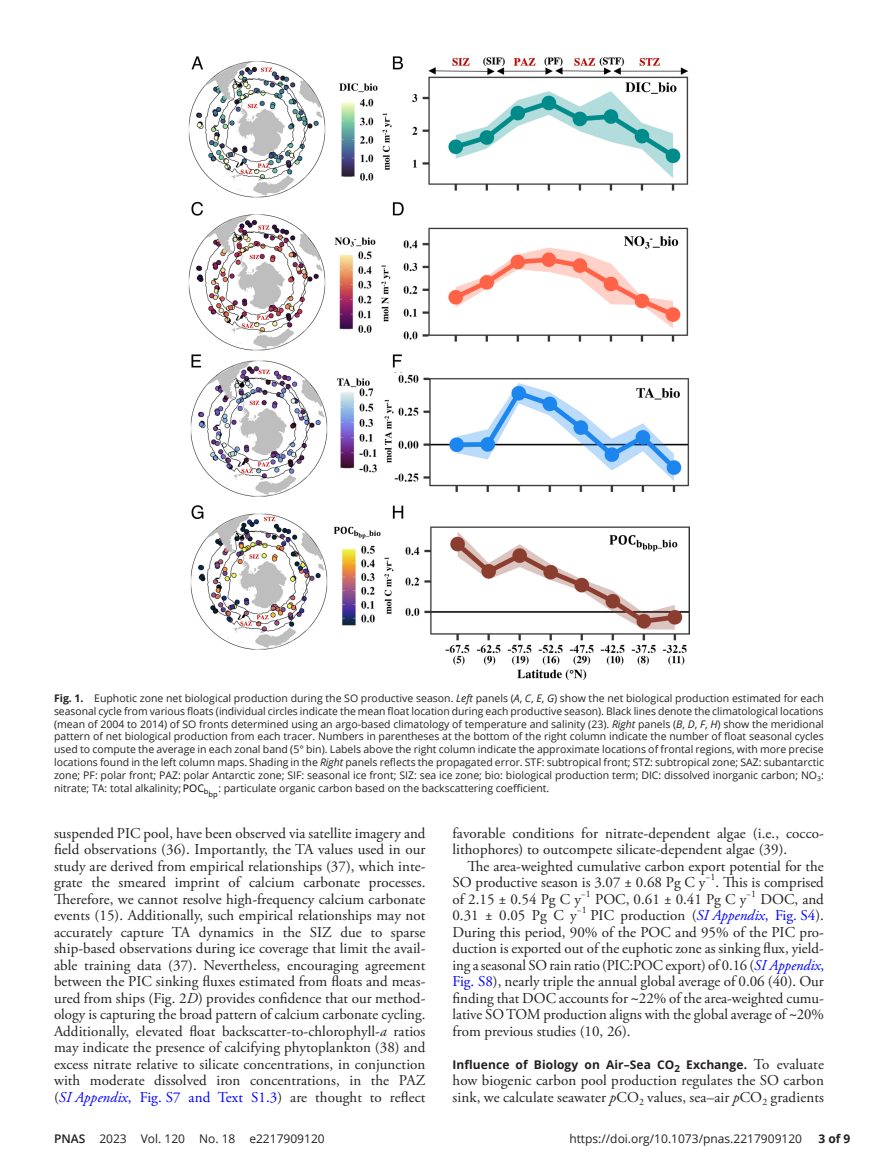
<style>
.page{position:relative;width:878px;height:1175px;background:#fff}
.page>*{position:absolute;margin:0;border:0;box-sizing:border-box;transform-origin:0 0}
.t1{font:15px/16.5px "Adobe Garamond Pro";letter-spacing:.005em;color:#231f20}
.t2{font:12px "Open Sans";color:#231f20}
.t3{font:700 12px "Open Sans";letter-spacing:.005em;color:#231f20}
.t4{font:10.5px/12.8px "Open Sans";color:#231f20;text-align:justify}
.t5{font:10.05px "Adobe Garamond Pro";color:#231f20}
.s1{font-weight:700}
.s2{font-style:italic}
.s3{color:#000}
.s4{font-style:italic;color:#00f}
.s5{color:#00f}
.s6{font-family:"STIX"}
.s7{font-family:"Adobe Garamond Pro";font-weight:400;font-size:15px}
.s8{font-weight:600}
</style>
<div class="page">
<img style="left:189px;top:56px;width:500px;height:624px">
<p class="t4" style="left:54px;top:691px;width:771px"><span class="s1">Fig. 1.</span> Euphotic zone net biological production during the SO productive season. <span class="s2">Left</span> panels (<span class="s2">A</span>, <span class="s2">C</span>, <span class="s2">E</span>, <span class="s2">G</span>) show the net biological production estimated for each seasonal cycle from various floats (individual circles indicate the mean float location during each productive season). Black lines denote the climatological locations (mean of 2004 to 2014) of SO fronts determined using an argo-based climatology of temperature and salinity (23). <span class="s2">Right</span> panels (<span class="s2">B</span>, <span class="s2">D</span>, <span class="s2">F</span>, <span class="s2">H</span>) show the meridional pattern of net biological production from each tracer. Numbers in parentheses at the bottom of the right column indicate the number of float seasonal cycles used to compute the average in each zonal band (5° bin). Labels above the right column indicate the approximate locations of frontal regions, with more precise locations found in the left column maps. Shading in the <span class="s2">Right</span> panels reflects the propagated error. STF: subtropical front; STZ: subtropical zone; SAZ: subantarctic zone; PF: polar front; PAZ: polar Antarctic zone; SIF: seasonal ice front; SIZ: sea ice zone; bio: biological production term; DIC: dissolved inorganic carbon; NO<sub>3</sub>: nitrate; TA: total alkalinity; <span class="s3">POC</span><sub>bbp</sub>: particulate organic carbon based on the backscattering coefficient.</p>
<p class="t1" style="left:54px;top:825px;width:373px;text-align:justify">suspended PIC pool, have been observed via satellite imagery and field observations (36). Importantly, the TA values used in our study are derived from empirical relationships (37), which inte&shy;grate the smeared imprint of calcium carbonate processes.<br>Therefore, we cannot resolve high-frequency calcium carbonate events (15). Additionally, such empirical relationships may not accurately capture TA dynamics in the SIZ due to sparse ship-based observations during ice coverage that limit the avail&shy;able training data (37). Nevertheless, encouraging agreement between the PIC sinking fluxes estimated from floats and meas&shy;ured from ships (Fig. 2<span class="s2">D</span>) provides confidence that our method&shy;ology is capturing the broad pattern of calcium carbonate cycling.<br>Additionally, elevated float backscatter-to-chlorophyll-<span class="s2">a</span> ratios may indicate the presence of calcifying phytoplankton (38) and excess nitrate relative to silicate concentrations, in conjunction with moderate dissolved iron concentrations, in the PAZ (<span class="s4">SI Appendix</span><span class="s5">, Fig. S7 and Text S1.3</span>) are thought to reflect</p>
<p class="t1" style="left:452px;top:825px;width:373px">favorable conditions for nitrate-dependent algae (i.e., cocco&shy;lithophores) to outcompete silicate-dependent algae (39).</p>
<p class="t1" style="left:452px;top:858px;width:373px;text-indent:15px">The area-weighted cumulative carbon export potential for the<br>SO productive season is 3.07 ± 0.68 Pg C y</p>
<p class="t5" style="left:705px;top:871px;width:11px">−1</p>
<p class="t1" style="left:715px;top:874px;width:110px">. This is comprised</p>
<p class="t1" style="left:452px;top:891px;width:130px">of 2.15 ± 0.54 Pg C y</p>
<p class="t5" style="left:580px;top:887px;width:11px">−1</p>
<p class="t1" style="left:595px;top:891px;width:153px">POC, 0.61 ± 0.41 Pg C y</p>
<p class="t5" style="left:746px;top:887px;width:11px">−1</p>
<p class="t1" style="left:760px;top:891px;width:65px">DOC, and</p>
<p class="t1" style="left:452px;top:907px;width:126px">0.31 ± 0.05 Pg C y</p>
<p class="t5" style="left:576px;top:904px;width:11px">−1</p>
<p class="t1" style="left:452px;top:907px;width:373px;text-align:justify;text-indent:138px">PIC production (<span class="s4">SI Appendix</span><span class="s5">, Fig. S4</span>).<br>During this period, 90% of the POC and 95% of the PIC pro&shy;duction is exported out of the euphotic zone as sinking flux, yield&shy;ing a seasonal SO rain ratio (PIC:POC export) of 0.16 (<span class="s4">SI Appendix</span><span class="s5">, Fig. S8</span>), nearly triple the annual global average of 0.06 (40). Our finding that DOC accounts for <span class="s6">~</span>22% of the area-weighted cumu&shy;lative SO TOM production aligns with the global average of <span class="s6">~</span>20% from previous studies (10, 26).</p>
<p class="t3" style="left:452px;top:1055px;width:373px">Influence of Biology on Air–Sea CO<sub>2</sub> Exchange. <span class="s7">To evaluate</span></p>
<p class="t1" style="left:452px;top:1072px;width:373px">how biogenic carbon pool production regulates the SO carbon sink, we calculate seawater <span class="s2">p</span>CO<sub>2</sub> values, sea–air <span class="s2">p</span>CO<sub>2</sub> gradients</p>
<p class="t2" style="left:54px;top:1130px;width:272px"><span class="s8">PNAS</span> 2023 Vol. 120 No. 18 e2217909120</p>
<p class="t2" style="left:569px;top:1130px;width:234px">https://doi.org/10.1073/pnas.2217909120</p>
<p class="t3" style="left:818px;top:1130px;width:34px">3 of 9</p>
</div>
